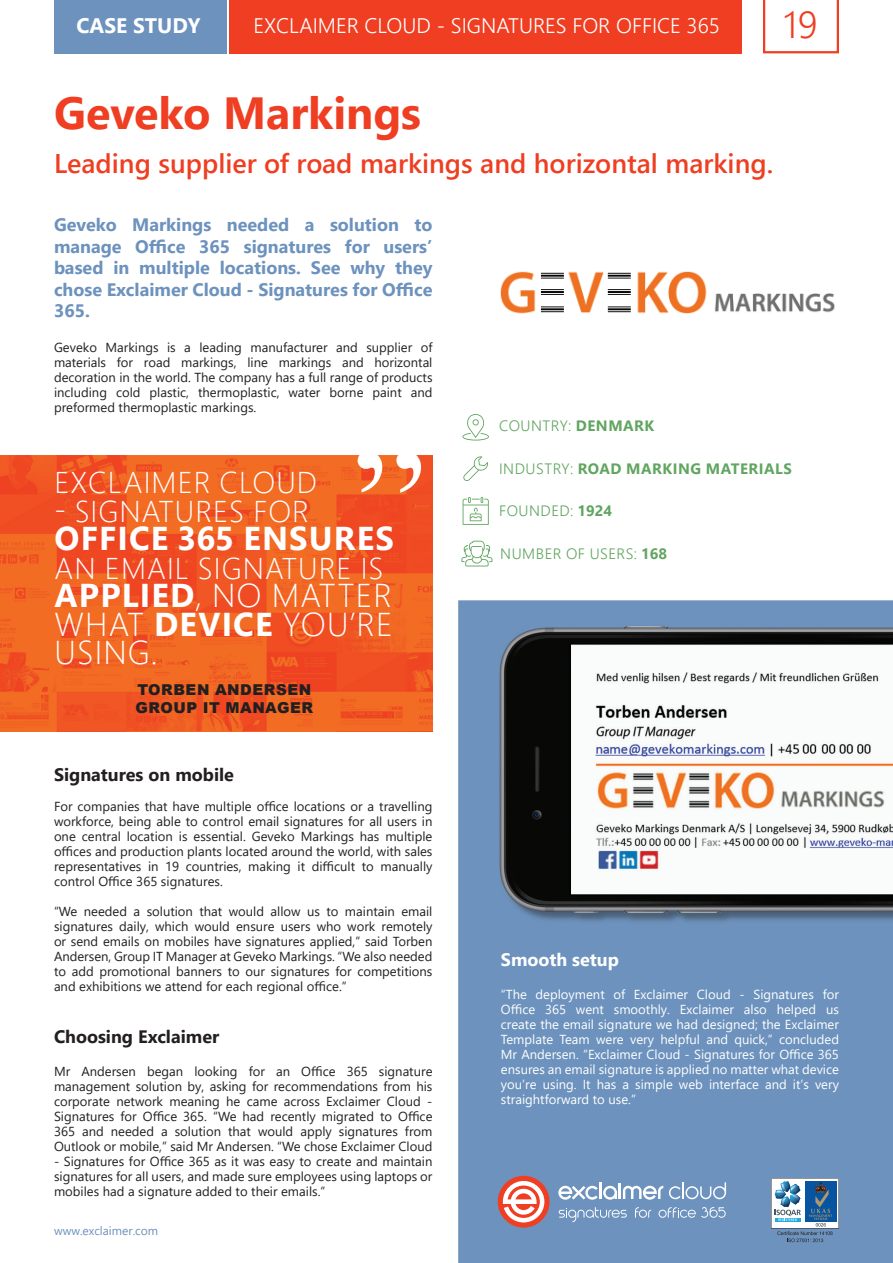
<style>
.page{position:relative;width:893px;height:1263px;background:#fff}
.page>*{position:absolute;margin:0;border:0;box-sizing:border-box;transform-origin:0 0}
.t1{font:700 45px "Segoe UI";color:#ef3e22}
.t2{font:300 37.5px "Segoe UI";color:#ef3e22}
.t3{font:300 33px/28.5px "Segoe UI";letter-spacing:.035em;color:#fff;text-align:justify}
.t4{font:700 33px "Segoe UI";letter-spacing:.035em;color:#fff}
.t5{font:300 30px "Segoe UI";letter-spacing:.035em;color:#fff}
.t6{font:600 27px "Segoe UI";color:#ef3e22}
.t7{font:300 21px "Segoe UI";color:#fff}
.t8{font:700 21px "Segoe UI";color:#fff}
.t9{font:700 18px/21.6px "Segoe UI";color:#6c92bd;text-align:justify}
.t10{font:700 18px "Segoe UI";color:#231f20}
.t11{font:700 18px "Segoe UI";color:#fff}
.t12{font:300 15px "Segoe UI";letter-spacing:.035em;color:#60a560}
.t13{font:700 15px "Segoe UI";letter-spacing:.035em;color:#60a560}
.t14{font:900 15px "Arial";letter-spacing:.035em;color:#231f20}
.t15{font:13.05px/15px "Segoe UI";color:#231f20;text-align:justify}
.t16{font:13.05px/15px "Segoe UI";color:#fff;text-align:justify}
.t17{font:12px "Segoe UI";color:#6c92bd}
.s1{font-weight:700}
.s2{font-weight:300}
</style>
<div class="page">
<img style="left:0;top:0;width:893px;height:1263px">
<hr style="left:599px;top:1182px;width:3px;height:17px;background:#fff">
<svg style="left:558px;top:1183px;width:105px;height:17px"></svg>
<div style="left:498px;top:1176px;width:51px;height:51px;background:#ef3e22;border-radius:50%"></div>
<svg style="left:503px;top:1181px;width:41px;height:41px"></svg>
<svg style="left:669px;top:1182px;width:57px;height:17px"></svg>
<svg style="left:559px;top:1207px;width:68px;height:15px"></svg>
<svg style="left:635px;top:1207px;width:16px;height:11px"></svg>
<svg style="left:658px;top:1207px;width:68px;height:11px"></svg>
<svg style="left:771px;top:1178px;width:68px;height:64px"></svg>
<div style="left:54px;top:0;width:172px;height:53px;background:#6c92bd"></div>
<svg style="left:763px;top:0;width:76px;height:53px"></svg>
<div style="left:229px;top:0;width:513px;height:53px;background:#ef3e22"></div>
<img style="left:0;top:455px;width:432px;height:276px">
<svg style="left:358px;top:451px;width:63px;height:42px"></svg>
<svg style="left:462px;top:414px;width:27px;height:26px"></svg>
<svg style="left:463px;top:497px;width:26px;height:28px"></svg>
<svg style="left:463px;top:456px;width:25px;height:25px"></svg>
<img style="left:498px;top:268px;width:343px;height:49px">
<svg style="left:461px;top:541px;width:31px;height:25px"></svg>
<p class="t8" style="left:77px;top:9px;width:126px">CASE STUDY</p>
<p class="t7" style="left:254px;top:9px;width:468px">EXCLAIMER CLOUD - SIGNATURES FOR OFFICE 365</p>
<p class="t2" style="left:784px;top:-5px;width:35px">19</p>
<p class="t1" style="left:54px;top:77px;width:369px">Geveko Markings</p>
<p class="t6" style="left:54px;top:141px;width:721px">Leading supplier of road markings and horizontal marking.</p>
<p class="t9" style="left:54px;top:214px;width:380px">Geveko Markings needed a solution to manage Office 365 signatures for users’ based in multiple locations. See why they chose Exclaimer Cloud - Signatures for Office 365.</p>
<p class="t15" style="left:54px;top:339px;width:380px">Geveko Markings is a leading manufacturer and supplier of materials for road markings, line markings and horizontal decoration in the world. The company has a full range of products including cold plastic, thermoplastic, water borne paint and preformed thermoplastic markings.</p>
<p class="t5" style="left:55px;top:458px;width:264px">EXCLAIMER CLOUD</p>
<p class="t5" style="left:54px;top:487px;width:256px">- SIGNATURES FOR</p>
<p class="t4" style="left:55px;top:512px;width:341px">OFFICE 365 ENSURES</p>
<p class="t5" style="left:55px;top:544px;width:330px">AN EMAIL SIGNATURE IS</p>
<p class="t3" style="left:55px;top:580px;width:340px"><span class="s1">APPLIED</span>, NO MATTER WHAT <span class="s1">DEVICE</span> YOU’RE USING.</p>
<p class="t14" style="left:137px;top:679px;width:175px">TORBEN ANDERSEN</p>
<p class="t14" style="left:135px;top:697px;width:179px">GROUP IT MANAGER</p>
<p class="t10" style="left:54px;top:760px;width:182px">Signatures on mobile</p>
<p class="t15" style="left:54px;top:799px;width:380px">For companies that have multiple office locations or a travelling workforce, being able to control email signatures for all users in one central location is essential. Geveko Markings has multiple offices and production plants located around the world, with sales representatives in 19 countries, making it difficult to manually control Office 365 signatures.</p>
<p class="t15" style="left:54px;top:904px;width:380px">“We needed a solution that would allow us to maintain email signatures daily, which would ensure users who work remotely or send emails on mobiles have signatures applied,” said Torben Andersen, Group IT Manager at Geveko Markings. “We also needed to add promotional banners to our signatures for competitions and exhibitions we attend for each regional office.”</p>
<p class="t10" style="left:54px;top:1022px;width:167px">Choosing Exclaimer</p>
<p class="t15" style="left:54px;top:1063px;width:380px">Mr Andersen began looking for an Office 365 signature management solution by, asking for recommendations from his corporate network meaning he came across Exclaimer Cloud - Signatures for Office 365. “We had recently migrated to Office 365 and needed a solution that would apply signatures from Outlook or mobile,” said Mr Andersen. “We chose Exclaimer Cloud</p>
<p class="t15" style="left:54px;top:1153px;width:380px">- Signatures for Office 365 as it was easy to create and maintain signatures for all users, and made sure employees using laptops or mobiles had a signature added to their emails.”</p>
<p class="t17" style="left:54px;top:1220px;width:106px">www.exclaimer.com</p>
<p class="t12" style="left:499px;top:414px;width:157px">COUNTRY: <span class="s1">DENMARK</span></p>
<p class="t13" style="left:499px;top:456px;width:294px"><span class="s2">INDUSTRY:</span> ROAD MARKING MATERIALS</p>
<p class="t12" style="left:499px;top:499px;width:114px">FOUNDED: <span class="s1">1924</span></p>
<p class="t12" style="left:500px;top:542px;width:168px">NUMBER OF USERS: <span class="s1">168</span></p>
<p class="t11" style="left:501px;top:945px;width:120px">Smooth setup</p>
<p class="t16" style="left:501px;top:986px;width:340px">“The deployment of Exclaimer Cloud - Signatures for Office 365 went smoothly. Exclaimer also helped us create the email signature we had designed; the Exclaimer Template Team were very helpful and quick,” concluded Mr Andersen. “Exclaimer Cloud - Signatures for Office 365 ensures an email signature is applied no matter what device you’re using. It has a simple web interface and it’s very straightforward to use.”</p>
</div>
